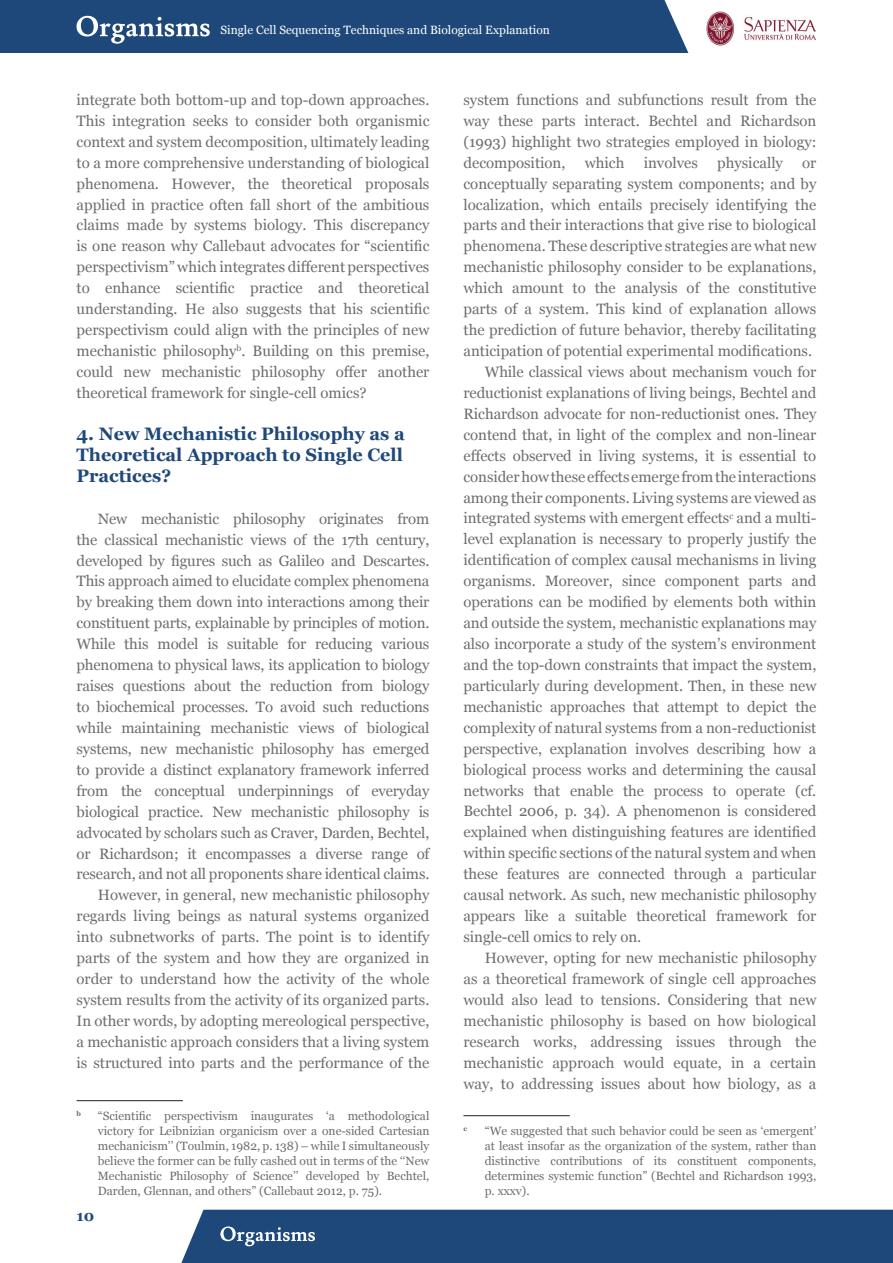
<style>
.page{position:relative;width:893px;height:1263px;background:#fff}
.page>*{position:absolute;margin:0;border:0;box-sizing:border-box;transform-origin:0 0}
.Paragraph_Title_Level_1{font:700 18px/21px "Georgia";color:#1f487a;text-align:justify}
.Testo__con_rientro{font:15px/20.9px "Georgia";color:#6c6d70;text-align:justify}
.t1{font:700 15px "Georgia";color:#1f487a}
.Nota_a_piè_di_pagina{font:12px/15px "Georgia";color:#6c6d70;text-align:justify}
.t2{font:12px "Georgia";color:#fff}
.Nota_a_piè_di_pagina-2{font:700 6.9px "Georgia";color:#6c6d70}
</style>
<div class="page">
<img style="left:706px;top:11px;width:110px;height:35px">
<div style="left:0;top:0;width:688px;height:53px;background:#1f487a"></div>
<div style="left:181px;top:1210px;width:712px;height:53px;background:#1f487a"></div>
<hr style="left:77px;top:1100px;width:106px;height:1px;background:#231f20">
<hr style="left:463px;top:1115px;width:107px;height:1px;background:#231f20">
<p class="t2" style="left:221px;top:21px;width:331px">Single Cell Sequencing Techniques and Biological Explanation</p>
<p class="Testo__con_rientro" style="left:77px;top:89px;width:354px">integrate both bottom-up and top-down approaches.<br>This integration seeks to consider both organismic context and system decomposition, ultimately leading to a more comprehensive understanding of biological phenomena. However, the theoretical proposals applied in practice often fall short of the ambitious claims made by systems biology. This discrepancy is one reason why Callebaut advocates for “scientific perspectivism” which integrates different perspectives to enhance scientific practice and theoretical understanding. He also suggests that his scientific perspectivism could align with the principles of new mechanistic philosophy<sup>b</sup>. Building on this premise, could new mechanistic philosophy offer another theoretical framework for single-cell omics?</p>
<p class="Paragraph_Title_Level_1" style="left:77px;top:422px;width:330px">4. New Mechanistic Philosophy as a Theoretical Approach to Single Cell Practices?</p>
<p class="Testo__con_rientro" style="left:77px;top:507px;width:354px;text-indent:21px">New mechanistic philosophy originates from the classical mechanistic views of the 17th century, developed by figures such as Galileo and Descartes.<br>This approach aimed to elucidate complex phenomena by breaking them down into interactions among their constituent parts, explainable by principles of motion.<br>While this model is suitable for reducing various phenomena to physical laws, its application to biology raises questions about the reduction from biology to biochemical processes. To avoid such reductions while maintaining mechanistic views of biological systems, new mechanistic philosophy has emerged to provide a distinct explanatory framework inferred from the conceptual underpinnings of everyday biological practice. New mechanistic philosophy is advocated by scholars such as Craver, Darden, Bechtel, or Richardson; it encompasses a diverse range of research, and not all proponents share identical claims.</p>
<p class="Testo__con_rientro" style="left:77px;top:884px;width:354px;text-indent:21px">However, in general, new mechanistic philosophy regards living beings as natural systems organized into subnetworks of parts. The point is to identify parts of the system and how they are organized in order to understand how the activity of the whole system results from the activity of its organized parts.<br>In other words, by adopting mereological perspective, a mechanistic approach considers that a living system is structured into parts and the performance of the</p>
<p class="Nota_a_piè_di_pagina-2" style="left:77px;top:1108px;width:6px">b</p>
<p class="Nota_a_piè_di_pagina" style="left:98px;top:1108px;width:333px">“Scientific perspectivism inaugurates ‘a methodological victory for Leibnizian organicism over a one-sided Cartesian mechanicism’’ (Toulmin, 1982, p. 138) – while I simultaneously believe the former can be fully cashed out in terms of the ‘‘New Mechanistic Philosophy of Science’’ developed by Bechtel, Darden, Glennan, and others” (Callebaut 2012, p. 75).</p>
<p class="t1" style="left:77px;top:1205px;width:19px">10</p>
<p class="Testo__con_rientro" style="left:463px;top:89px;width:354px">system functions and subfunctions result from the way these parts interact. Bechtel and Richardson (1993) highlight two strategies employed in biology: decomposition,</p>
<p class="Testo__con_rientro" style="left:585px;top:151px;width:41px">which</p>
<p class="Testo__con_rientro" style="left:644px;top:151px;width:56px">involves</p>
<p class="Testo__con_rientro" style="left:717px;top:151px;width:67px">physically</p>
<p class="Testo__con_rientro" style="left:463px;top:151px;width:354px;text-indent:339px">or conceptually separating system components; and by localization, which entails precisely identifying the parts and their interactions that give rise to biological phenomena. These descriptive strategies are what new mechanistic philosophy consider to be explanations, which amount to the analysis of the constitutive parts of a system. This kind of explanation allows the prediction of future behavior, thereby facilitating anticipation of potential experimental modifications.</p>
<p class="Testo__con_rientro" style="left:463px;top:361px;width:354px;text-indent:21px">While classical views about mechanism vouch for reductionist explanations of living beings, Bechtel and Richardson advocate for non-reductionist ones. They contend that, in light of the complex and non-linear effects observed in living systems, it is essential to consider how these effects emerge from the interactions among their components. Living systems are viewed as integrated systems with emergent effects<sup>c</sup> and a multi&shy;level explanation is necessary to properly justify the identification of complex causal mechanisms in living organisms. Moreover, since component parts and operations can be modified by elements both within and outside the system, mechanistic explanations may also incorporate a study of the system’s environment and the top-down constraints that impact the system, particularly during development. Then, in these new mechanistic approaches that attempt to depict the complexity of natural systems from a non-reductionist perspective, explanation involves describing how a biological process works and determining the causal networks that enable the process to operate (cf.<br>Bechtel 2006, p. 34). A phenomenon is considered explained when distinguishing features are identified within specific sections of the natural system and when these features are connected through a particular causal network. As such, new mechanistic philosophy appears like a suitable theoretical framework for single-cell omics to rely on.</p>
<p class="Testo__con_rientro" style="left:463px;top:947px;width:354px;text-indent:21px">However, opting for new mechanistic philosophy as a theoretical framework of single cell approaches would also lead to tensions. Considering that new mechanistic philosophy is based on how biological research works, addressing issues through the mechanistic approach would equate, in a certain way, to addressing issues about how biology, as a</p>
<p class="Nota_a_piè_di_pagina-2" style="left:463px;top:1123px;width:5px">c</p>
<p class="Nota_a_piè_di_pagina" style="left:485px;top:1123px;width:333px">“We suggested that such behavior could be seen as ‘emergent’ at least insofar as the organization of the system, rather than distinctive contributions of its constituent components, determines systemic function” (Bechtel and Richardson 1993, p. xxxv).</p>
</div>
